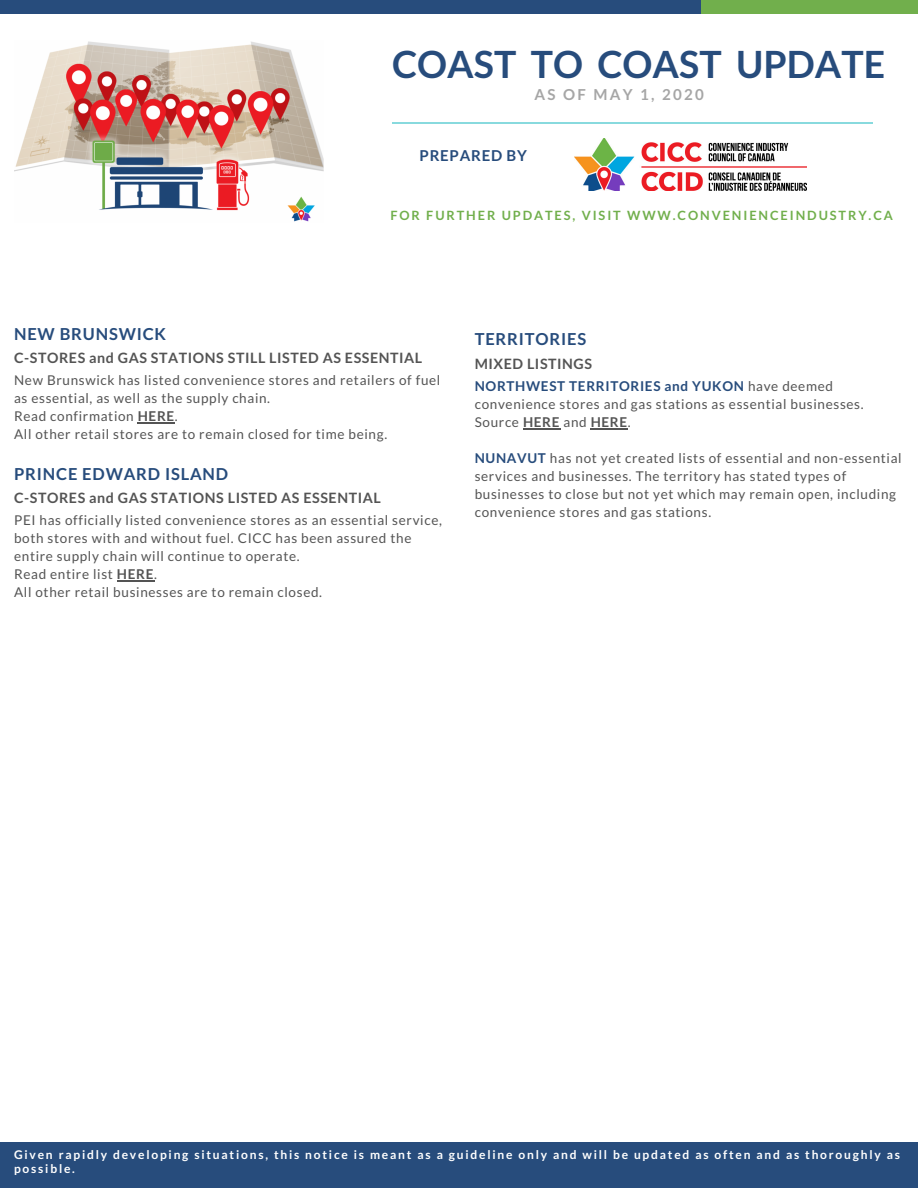
<style>
.page{position:relative;width:918px;height:1188px;background:#fff}
.page>*{position:absolute;margin:0;border:0;box-sizing:border-box;transform-origin:0 0}
.t1{font:700 37.5px "Lato";color:#274c7c}
.t2{font:700 16.5px "Lato";letter-spacing:.05em;color:#274c7c}
.t3{font:700 15.15px "Lato";letter-spacing:.15em;color:#a6a6a6}
.t4{font:700 15px "Lato";letter-spacing:.05em;color:#274c7c}
.t5{font:700 14.25px "Lato";letter-spacing:.04em;color:#545454}
.t6{font:13.5px/18px "Lato";letter-spacing:.05em;color:#545454}
.t7{font:700 12.75px "Lato";letter-spacing:.15em;color:#71af4c}
.t8{font:700 12px/14.1px "Lato";letter-spacing:.15em;color:#fff}
.s1{font-weight:700}
.s2{font-weight:700;color:#274c7c}
</style>
<div class="page">
<div style="left:0;top:0;width:702px;height:14px;background:#274c7c"></div>
<div style="left:701px;top:0;width:217px;height:14px;background:#71af4c"></div>
<div style="left:0;top:1143px;width:918px;height:45px;background:#274c7c"></div>
<hr style="left:523px;top:428px;width:37px;height:1px;background:#545454">
<hr style="left:591px;top:428px;width:37px;height:1px;background:#545454">
<hr style="left:138px;top:423px;width:37px;height:1px;background:#545454">
<hr style="left:117px;top:581px;width:37px;height:1px;background:#545454">
<hr style="left:392px;top:123px;width:481px;height:1px;background:#88dade">
<img style="left:14px;top:41px;width:309px;height:181px">
<img style="left:574px;top:138px;width:232px;height:53px">
<h1 class="t1" style="left:392px;top:41px;width:495px">COAST TO COAST UPDATE</h1>
<p class="t3" style="left:535px;top:85px;width:171px">AS OF MAY 1, 2020</p>
<p class="t4" style="left:420px;top:146px;width:109px">PREPARED BY</p>
<p class="t7" style="left:390px;top:208px;width:504px">FOR FURTHER UPDATES, VISIT WWW.CONVENIENCEINDUSTRY.CA</p>
<p class="t2" style="left:14px;top:324px;width:154px">NEW BRUNSWICK</p>
<p class="t5" style="left:14px;top:349px;width:410px">C-STORES and GAS STATIONS STILL LISTED AS ESSENTIAL</p>
<p class="t6" style="left:14px;top:371px;width:428px">New Brunswick has listed convenience stores and retailers of fuel as essential, as well as the supply chain.<br>Read confirmation <span class="s1">HERE</span>.<br>All other retail stores are to remain closed for time being.</p>
<p class="t2" style="left:14px;top:463px;width:216px">PRINCE EDWARD ISLAND</p>
<p class="t5" style="left:14px;top:489px;width:368px">C-STORES and GAS STATIONS LISTED AS ESSENTIAL</p>
<p class="t6" style="left:14px;top:511px;width:429px">PEI has officially listed convenience stores as an essential service, both stores with and without fuel. CICC has been assured the entire supply chain will continue to operate.<br>Read entire list <span class="s1">HERE</span>.<br>All other retail businesses are to remain closed.</p>
<p class="t2" style="left:475px;top:329px;width:113px">TERRITORIES</p>
<p class="t5" style="left:475px;top:355px;width:119px">MIXED LISTINGS</p>
<p class="t6" style="left:475px;top:377px;width:390px"><span class="s2">NORTHWEST TERRITORIES and YUKON</span> have deemed convenience stores and gas stations as essential businesses.<br>Source <span class="s1">HERE</span> and <span class="s1">HERE</span>.</p>
<p class="t6" style="left:475px;top:449px;width:428px"><span class="s2">NUNAVUT</span> has not yet created lists of essential and non-essential services and businesses. The territory has stated types of businesses to close but not yet which may remain open, including convenience stores and gas stations.</p>
<p class="t8" style="left:14px;top:1148px;width:888px">Given rapidly developing situations, this notice is meant as a guideline only and will be updated as often and as thoroughly as possible.</p>
</div>
